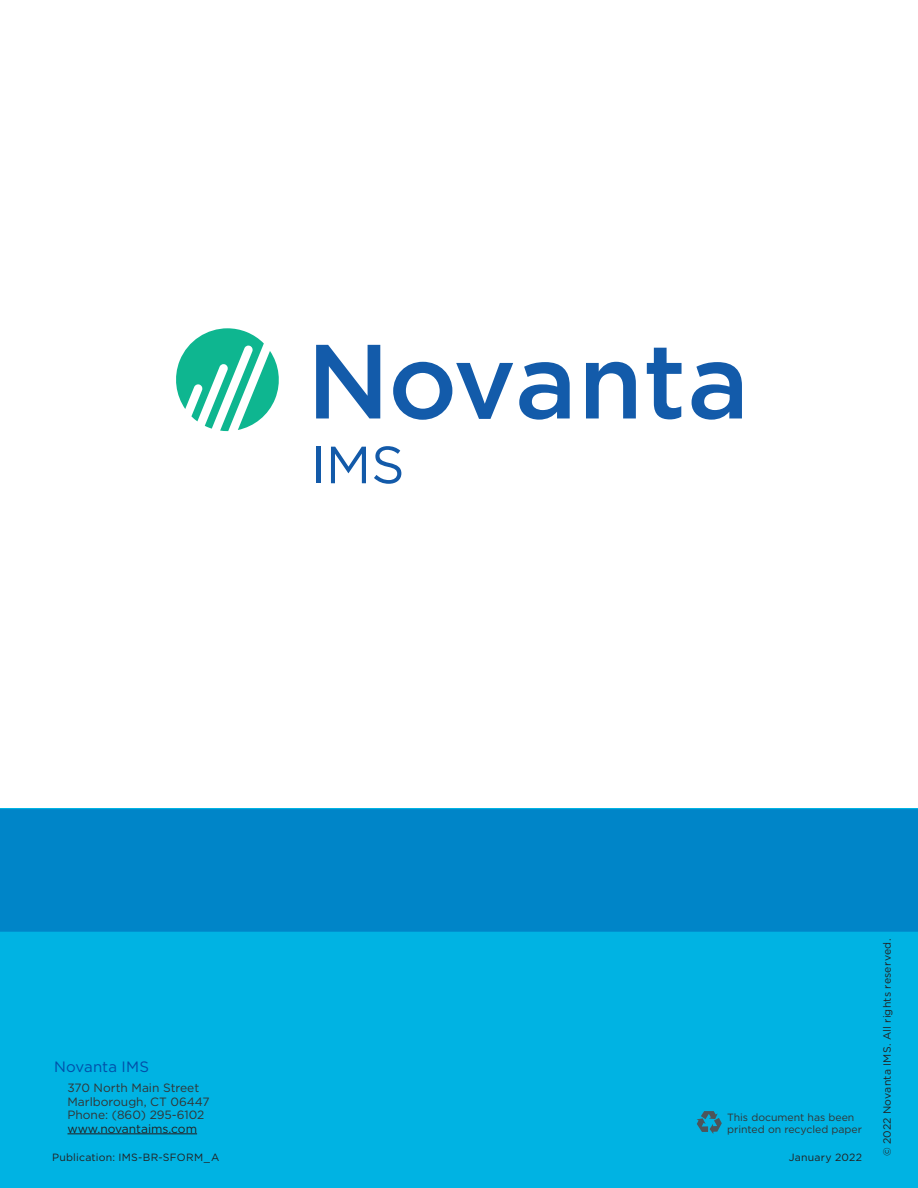
<style>
.page{position:relative;width:918px;height:1188px;background:#fff}
.page>*{position:absolute;margin:0;border:0;box-sizing:border-box;transform-origin:0 0}
.t1{font:15px "Gotham";letter-spacing:.01em;color:#024ea8}
.t2{font:12px/13.5px "Gotham";color:#333}
.t3{font:12px "Gotham";color:#231f20}
.t4{font:10.5px "Gotham";letter-spacing:.02em;color:#231f20}
.t5{font:10.5px/12px "Gotham";color:#333}
</style>
<div class="page">
<div style="left:0;top:809px;width:918px;height:379px;background:#00b3e3"></div>
<div style="left:0;top:809px;width:918px;height:123px;background:#0085c8"></div>
<svg style="left:697px;top:1111px;width:25px;height:23px"></svg>
<hr style="left:68px;top:1134px;width:129px;height:1px;background:#231f20">
<svg style="left:316px;top:345px;width:426px;height:75px"></svg>
<svg style="left:176px;top:328px;width:103px;height:103px"></svg>
<hr style="left:316px;top:447px;width:4px;height:36px;background:#135aa9">
<svg style="left:331px;top:447px;width:35px;height:36px"></svg>
<svg style="left:374px;top:446px;width:27px;height:38px"></svg>
<h1 class="t1" style="left:54px;top:1060px;width:97px">Novanta IMS</h1>
<p class="t2" style="left:68px;top:1082px;width:144px">370 North Main Street<br>Marlborough, CT 06447<br>Phone: (860) 295-6102</p>
<p class="t3" style="left:68px;top:1123px;width:131px">www.novantaims.com</p>
<p class="t4" style="left:52px;top:1153px;width:169px">Publication: IMS-BR-SFORM_A</p>
<p class="t5" style="left:727px;top:1111px;width:136px">This document has been printed on recycled paper</p>
<p class="t4" style="left:789px;top:1153px;width:75px">January 2022</p>
<p class="t4" style="left:882px;top:1156px;width:219px;rotate:-90deg">© 2022 Novanta IMS. All rights reserved.</p>
</div>
